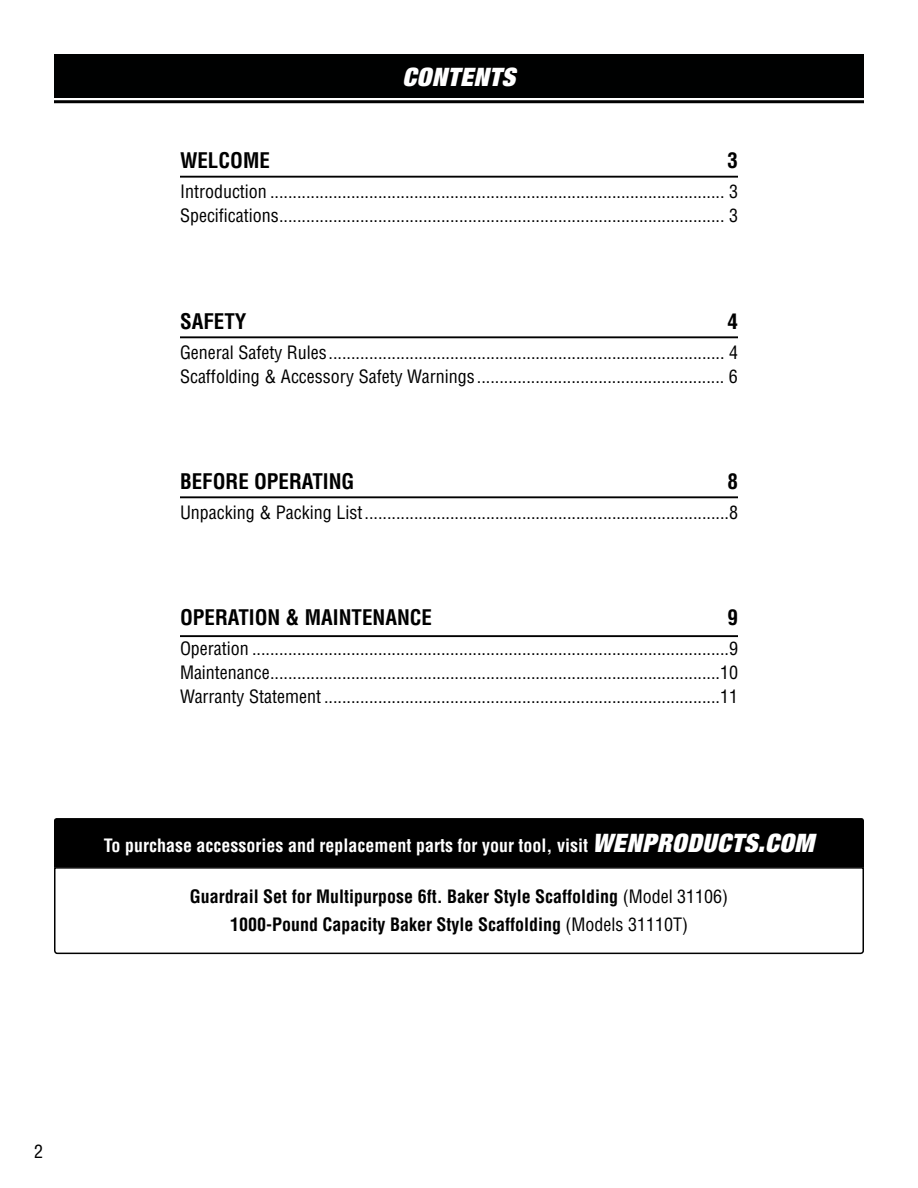
<style>
.page{position:relative;width:918px;height:1188px;background:#fff}
.page>*{position:absolute;margin:0;border:0;box-sizing:border-box;transform-origin:0 0}
.t1{font:italic 900 expanded 25.5px "Helvetica Neue";letter-spacing:.025em;color:#fff}
.t2{font:700 condensed 21px "Helvetica LT Std";color:#000}
.t3{font:condensed 18px/24px "Helvetica LT Std";color:#000}
.t4{font:700 condensed 18px/28.5px "Helvetica LT Std";color:#000;text-align:center}
.t5{font:700 condensed 18px "Helvetica LT Std";color:#fff}
.s1{font-family:"Helvetica Neue";font-weight:900;font-style:italic;font-stretch:expanded;font-size:25.5px}
.s2{font-weight:400}
</style>
<div class="page">
<div style="left:54px;top:54px;width:810px;height:44px;background:#000101"></div>
<hr style="left:54px;top:100px;width:810px;height:3px;background:#000">
<hr style="left:180px;top:176px;width:558px;height:2px;background:#000">
<hr style="left:180px;top:336px;width:558px;height:2px;background:#000">
<hr style="left:180px;top:496px;width:558px;height:2px;background:#000">
<hr style="left:180px;top:635px;width:558px;height:2px;background:#000">
<div style="left:54px;top:818px;width:810px;height:48px;background:#000"></div>
<svg style="left:54px;top:866px;width:810px;height:89px"></svg>
<h1 class="t1" style="left:403px;top:61px;width:114px">CONTENTS</h1>
<p class="t2" style="left:180px;top:148px;width:91px">WELCOME</p>
<p class="t2" style="left:727px;top:148px;width:12px">3</p>
<p class="t3" style="left:180px;top:180px;width:559px">Introduction ..................................................................................................... 3<br>Specifications................................................................................................... 3</p>
<p class="t2" style="left:180px;top:308px;width:68px">SAFETY</p>
<p class="t2" style="left:727px;top:308px;width:12px">4</p>
<p class="t3" style="left:180px;top:341px;width:559px">General Safety Rules........................................................................................ 4<br>Scaffolding &amp; Accessory Safety Warnings ....................................................... 6</p>
<p class="t2" style="left:180px;top:468px;width:176px">BEFORE OPERATING</p>
<p class="t2" style="left:727px;top:468px;width:12px">8</p>
<p class="t3" style="left:180px;top:500px;width:559px">Unpacking &amp; Packing List.................................................................................8</p>
<p class="t2" style="left:180px;top:604px;width:254px">OPERATION &amp; MAINTENANCE</p>
<p class="t2" style="left:727px;top:604px;width:12px">9</p>
<p class="t3" style="left:180px;top:636px;width:559px;text-align:justify">Operation ..........................................................................................................9<br>Maintenance....................................................................................................10<br>Warranty Statement ........................................................................................11</p>
<p class="t5" style="left:104px;top:834px;width:712px">To purchase accessories and replacement parts for your tool, visit <span class="s1">WENPRODUCTS.COM</span></p>
<p class="t4" style="left:190px;top:882px;width:540px">Guardrail Set for Multipurpose 6ft. Baker Style Scaffolding <span class="s2">(Model 31106)<br></span>1000-Pound Capacity Baker Style Scaffolding <span class="s2">(Models 31110T)</span></p>
<p class="t3" style="left:34px;top:1139px;width:10px">2</p>
</div>
